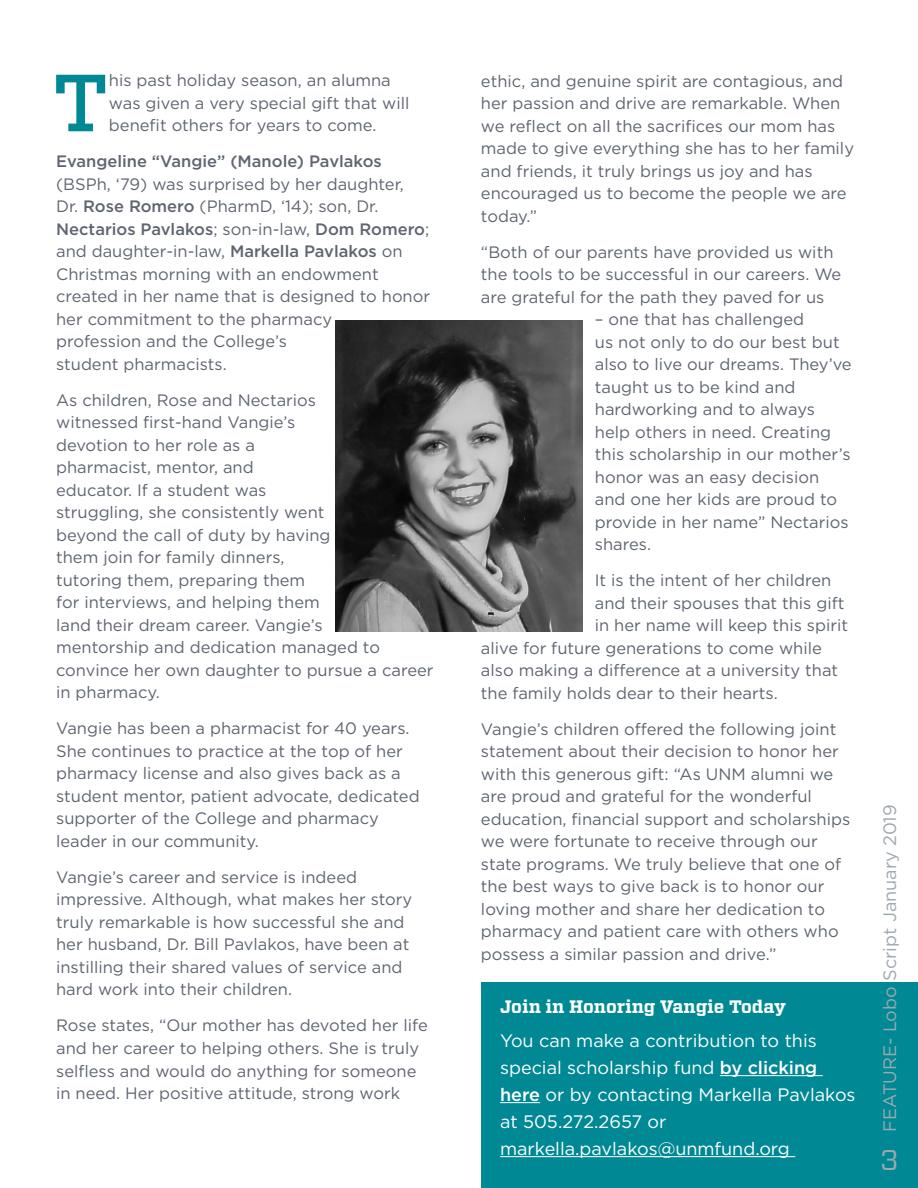
<style>
.page{position:relative;width:918px;height:1188px;background:#fff}
.page>*{position:absolute;margin:0;border:0;box-sizing:border-box;transform-origin:0 0}
.t1{font:500 80.85px "Vitesse";color:#008995}
.t2{font:28.5px "Vitesse";color:#9ea8af}
.t3{font:18px/27px "Gotham";color:#fff}
.t4{font:18px "Gotham";color:#9ea8af}
.t5{font:700 18px "Vitesse";color:#fff}
.t6{font:16.5px/22.5px "Gotham";color:#5e6570}
.t7{font:500 16.5px "Gotham";color:#5e6570}
.s1{font-weight:500}
</style>
<div class="page">
<div style="left:481px;top:982px;width:437px;height:206px;background:#008995"></div>
<img style="left:335px;top:320px;width:248px;height:312px">
<hr style="left:720px;top:1075px;width:103px;height:1px;background:#fff">
<hr style="left:500px;top:1102px;width:40px;height:1px;background:#fff">
<hr style="left:500px;top:1156px;width:295px;height:1px;background:#fff">
<h1 class="t1" style="left:52px;top:49px;width:58px">T</h1>
<p class="t6" style="left:109px;top:69px;width:302px">his past holiday season, an alumna was given a very special gift that will benefit others for years to come.</p>
<p class="t7" style="left:56px;top:151px;width:327px">Evangeline “Vangie” (Manole) Pavlakos</p>
<p class="t6" style="left:56px;top:172px;width:376px">(BSPh, ‘79) was surprised by her daughter, Dr. <span class="s1">Rose Romero</span> (PharmD, ‘14); son, Dr.<br><span class="s1">Nectarios Pavlakos</span>; son-in-law, <span class="s1">Dom Romero</span>; and daughter-in-law, <span class="s1">Markella Pavlakos</span> on Christmas morning with an endowment created in her name that is designed to honor her commitment to the pharmacy<br>profession and the College’s<br>student pharmacists.</p>
<p class="t6" style="left:56px;top:388px;width:379px">As children, Rose and Nectarios<br>witnessed first-hand Vangie’s<br>devotion to her role as a<br>pharmacist, mentor, and<br>educator. If a student was<br>struggling, she consistently went<br>beyond the call of duty by having<br>them join for family dinners,<br>tutoring them, preparing them<br>for interviews, and helping them<br>land their dream career. Vangie’s<br>mentorship and dedication managed to convince her own daughter to pursue a career in pharmacy.</p>
<p class="t6" style="left:56px;top:717px;width:365px">Vangie has been a pharmacist for 40 years.<br>She continues to practice at the top of her pharmacy license and also gives back as a student mentor, patient advocate, dedicated supporter of the College and pharmacy leader in our community.</p>
<p class="t6" style="left:56px;top:866px;width:358px">Vangie’s career and service is indeed impressive. Although, what makes her story truly remarkable is how successful she and her husband, Dr. Bill Pavlakos, have been at instilling their shared values of service and hard work into their children.</p>
<p class="t6" style="left:56px;top:1014px;width:373px">Rose states, “Our mother has devoted her life and her career to helping others. She is truly selfless and would do anything for someone in need. Her positive attitude, strong work</p>
<p class="t6" style="left:481px;top:69px;width:375px">ethic, and genuine spirit are contagious, and her passion and drive are remarkable. When we reflect on all the sacrifices our mom has made to give everything she has to her family and friends, it truly brings us joy and has encouraged us to become the people we are today.”</p>
<p class="t6" style="left:481px;top:240px;width:362px">“Both of our parents have provided us with the tools to be successful in our careers. We are grateful for the path they paved for us</p>
<p class="t6" style="left:595px;top:308px;width:258px">– one that has challenged<br>us not only to do our best but also to live our dreams. They’ve taught us to be kind and hardworking and to always help others in need. Creating this scholarship in our mother’s honor was an easy decision and one her kids are proud to provide in her name” Nectarios shares.</p>
<p class="t6" style="left:595px;top:569px;width:238px">It is the intent of her children</p>
<p class="t6" style="left:595px;top:591px;width:251px">and their spouses that this gift</p>
<p class="t6" style="left:595px;top:614px;width:255px">in her name will keep this spirit</p>
<p class="t6" style="left:481px;top:636px;width:342px">alive for future generations to come while</p>
<p class="t6" style="left:481px;top:659px;width:359px">also making a difference at a university that</p>
<p class="t6" style="left:481px;top:681px;width:298px">the family holds dear to their hearts.</p>
<p class="t6" style="left:481px;top:717px;width:371px">Vangie’s children offered the following joint statement about their decision to honor her with this generous gift: “As UNM alumni we are proud and grateful for the wonderful education, financial support and scholarships we were fortunate to receive through our state programs. We truly believe that one of the best ways to give back is to honor our loving mother and share her dedication to pharmacy and patient care with others who possess a similar passion and drive.”</p>
<p class="t5" style="left:500px;top:995px;width:287px">Join in Honoring Vangie Today</p>
<p class="t3" style="left:500px;top:1027px;width:357px">You can make a contribution to this special scholarship fund <span class="s1">by clicking here</span> or by contacting Markella Pavlakos at 505.272.2657 or markella.pavlakos@unmfund.org</p>
<p class="t4" style="left:878px;top:1132px;width:329px;rotate:-90deg">FEATURE- Lobo Script January 2019</p>
<h2 class="t2" style="left:880px;top:1141px;width:20px">3</h2>
</div>
